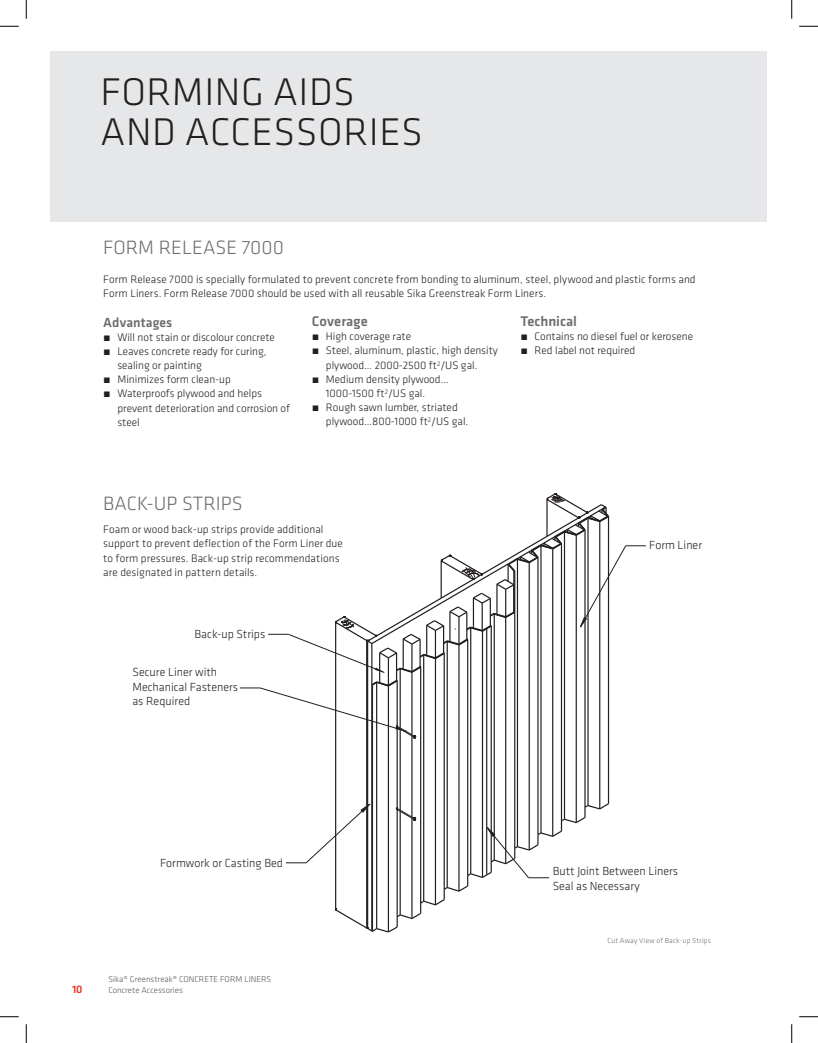
<style>
.page{position:relative;width:818px;height:1043px;background:#fff}
.page>*{position:absolute;margin:0;border:0;box-sizing:border-box;transform-origin:0 0}
.t1{font:300 40px/40px "Klavika";letter-spacing:.015em;color:#231f20}
.t2{font:300 20px "Klavika";letter-spacing:.005em;color:#6c6d70}
.t3{font:500 14.5px "Klavika";letter-spacing:.005em;color:#6c6d70}
.t4{font:500 13.75px "Klavika";letter-spacing:.01em;color:#6c6d70}
.t5{font:300 12.12px/14.6px "Klavika";color:#231f20}
.t6{font:300 11.25px/14.1px "Klavika";color:#231f20}
.t7{font:500 11.25px "Klavika";color:#ef3122}
.t8{font:300 8.75px/10.5px "Klavika";color:#57585a}
.t9{font:300 7.5px "Klavika";letter-spacing:.025em;color:#6c6d70}
</style>
<div class="page">
<div style="left:51px;top:51px;width:715px;height:170px;background:#e6e7e9"></div>
<svg style="left:336px;top:738px;width:272px;height:64px"></svg>
<hr style="left:376px;top:682px;width:1px;height:246px;background:#231f20">
<hr style="left:608px;top:516px;width:1px;height:287px;background:#231f20">
<hr style="left:584px;top:530px;width:1px;height:277px;background:#231f20">
<hr style="left:561px;top:543px;width:1px;height:277px;background:#231f20">
<hr style="left:537px;top:557px;width:1px;height:277px;background:#231f20">
<hr style="left:514px;top:571px;width:1px;height:277px;background:#231f20">
<hr style="left:490px;top:626px;width:2px;height:236px;background:#231f20">
<hr style="left:467px;top:639px;width:1px;height:236px;background:#231f20">
<hr style="left:443px;top:653px;width:2px;height:236px;background:#231f20">
<hr style="left:420px;top:667px;width:1px;height:236px;background:#231f20">
<hr style="left:587px;top:518px;width:1px;height:287px;background:#231f20">
<hr style="left:599px;top:521px;width:1px;height:288px;background:#231f20">
<hr style="left:575px;top:535px;width:2px;height:287px;background:#231f20">
<hr style="left:564px;top:532px;width:1px;height:287px;background:#231f20">
<hr style="left:540px;top:545px;width:1px;height:288px;background:#231f20">
<hr style="left:552px;top:549px;width:1px;height:287px;background:#231f20">
<hr style="left:528px;top:562px;width:2px;height:288px;background:#231f20">
<hr style="left:517px;top:559px;width:1px;height:287px;background:#231f20">
<hr style="left:493px;top:614px;width:2px;height:246px;background:#231f20">
<hr style="left:505px;top:617px;width:1px;height:246px;background:#231f20">
<hr style="left:482px;top:631px;width:1px;height:246px;background:#231f20">
<hr style="left:470px;top:627px;width:1px;height:246px;background:#231f20">
<hr style="left:446px;top:641px;width:2px;height:246px;background:#231f20">
<hr style="left:458px;top:644px;width:1px;height:247px;background:#231f20">
<hr style="left:435px;top:658px;width:1px;height:246px;background:#231f20">
<hr style="left:423px;top:655px;width:1px;height:246px;background:#231f20">
<hr style="left:388px;top:686px;width:1px;height:246px;background:#231f20">
<hr style="left:371px;top:684px;width:1px;height:247px;background:#231f20">
<hr style="left:372px;top:684px;width:1px;height:247px;background:#231f20">
<hr style="left:367px;top:641px;width:1px;height:287px;background:#231f20">
<hr style="left:335px;top:622px;width:1px;height:287px;background:#231f20">
<hr style="left:366px;top:640px;width:1px;height:288px;background:#231f20">
<hr style="left:486px;top:628px;width:1px;height:246px;background:#231f20">
<hr style="left:399px;top:729px;width:2px;height:81px;background:#231f20">
<hr style="left:396px;top:727px;width:2px;height:81px;background:#231f20">
<hr style="left:411px;top:735px;width:1px;height:81px;background:#231f20">
<svg style="left:286px;top:802px;width:324px;height:131px"></svg>
<svg style="left:240px;top:493px;width:406px;height:245px"></svg>
<svg style="left:0;top:25px;width:19px;height:2px"></svg>
<svg style="left:799px;top:25px;width:19px;height:2px"></svg>
<svg style="left:0;top:1016px;width:19px;height:1px"></svg>
<svg style="left:799px;top:1016px;width:19px;height:1px"></svg>
<svg style="left:25px;top:0;width:2px;height:19px"></svg>
<svg style="left:25px;top:1024px;width:2px;height:18px"></svg>
<svg style="left:791px;top:0;width:1px;height:19px"></svg>
<svg style="left:791px;top:1024px;width:1px;height:18px"></svg>
<h1 class="t1" style="left:101px;top:71px;width:324px">FORMING AIDS<br>AND ACCESSORIES</h1>
<h2 class="t2" style="left:103px;top:235px;width:182px">FORM RELEASE 7000</h2>
<p class="t6" style="left:103px;top:271px;width:594px">Form Release 7000 is specially formulated to prevent concrete from bonding to aluminum, steel, plywood and plastic forms and<br>Form Liners. Form Release 7000 should be used with all reusable Sika Greenstreak Form Liners.</p>
<p class="t4" style="left:103px;top:313px;width:71px">Advantages</p>
<p class="t6" style="left:103px;top:330px;width:173px">́ Will not stain or discolour concrete</p>
<p class="t6" style="left:103px;top:344px;width:165px">́ Leaves concrete ready for curing,</p>
<p class="t6" style="left:117px;top:358px;width:86px">sealing or painting</p>
<p class="t6" style="left:103px;top:372px;width:129px">́ Minimizes form clean-up</p>
<p class="t6" style="left:103px;top:386px;width:160px">́ Waterproofs plywood and helps</p>
<p class="t6" style="left:117px;top:401px;width:174px">prevent deterioration and corrosion of</p>
<p class="t6" style="left:117px;top:415px;width:24px">steel</p>
<p class="t3" style="left:312px;top:311px;width:57px">Coverage</p>
<p class="t6" style="left:312px;top:329px;width:101px">́ High coverage rate</p>
<p class="t6" style="left:312px;top:343px;width:188px">́ Steel, aluminum, plastic, high density</p>
<p class="t6" style="left:326px;top:358px;width:153px">plywood… 2000-2500 ft<sup>2</sup>/US gal.</p>
<p class="t6" style="left:312px;top:372px;width:138px">́ Medium density plywood…</p>
<p class="t6" style="left:326px;top:386px;width:101px">1000-1500 ft<sup>2</sup>/US gal.</p>
<p class="t6" style="left:312px;top:400px;width:147px">́ Rough sawn lumber, striated</p>
<p class="t6" style="left:326px;top:414px;width:144px">plywood…800-1000 ft<sup>2</sup>/US gal.</p>
<p class="t3" style="left:520px;top:311px;width:58px">Technical</p>
<p class="t6" style="left:520px;top:329px;width:174px">́ Contains no diesel fuel or kerosene ́ Red label not required</p>
<h2 class="t2" style="left:103px;top:491px;width:141px">BACK-UP STRIPS</h2>
<p class="t6" style="left:103px;top:522px;width:241px">Foam or wood back-up strips provide additional support to prevent deflection of the Form Liner due to form pressures. Back-up strip recommendations are designated in pattern details.</p>
<p class="t5" style="left:194px;top:626px;width:72px">Back-up Strips</p>
<p class="t5" style="left:132px;top:664px;width:107px">Secure Liner with<br>Mechanical Fasteners as Required</p>
<p class="t5" style="left:649px;top:537px;width:54px">Form Liner</p>
<p class="t5" style="left:160px;top:855px;width:124px">Formwork or Casting Bed</p>
<p class="t7" style="left:72px;top:981px;width:12px">10</p>
<p class="t8" style="left:108px;top:973px;width:164px">Sika® Greenstreak® CONCRETE FORM LINERS<br>Concrete Accessories</p>
<p class="t5" style="left:552px;top:863px;width:127px">Butt Joint Between Liners<br>Seal as Necessary</p>
<p class="t9" style="left:607px;top:936px;width:105px">Cut Away View of Back-up Strips</p>
</div>
